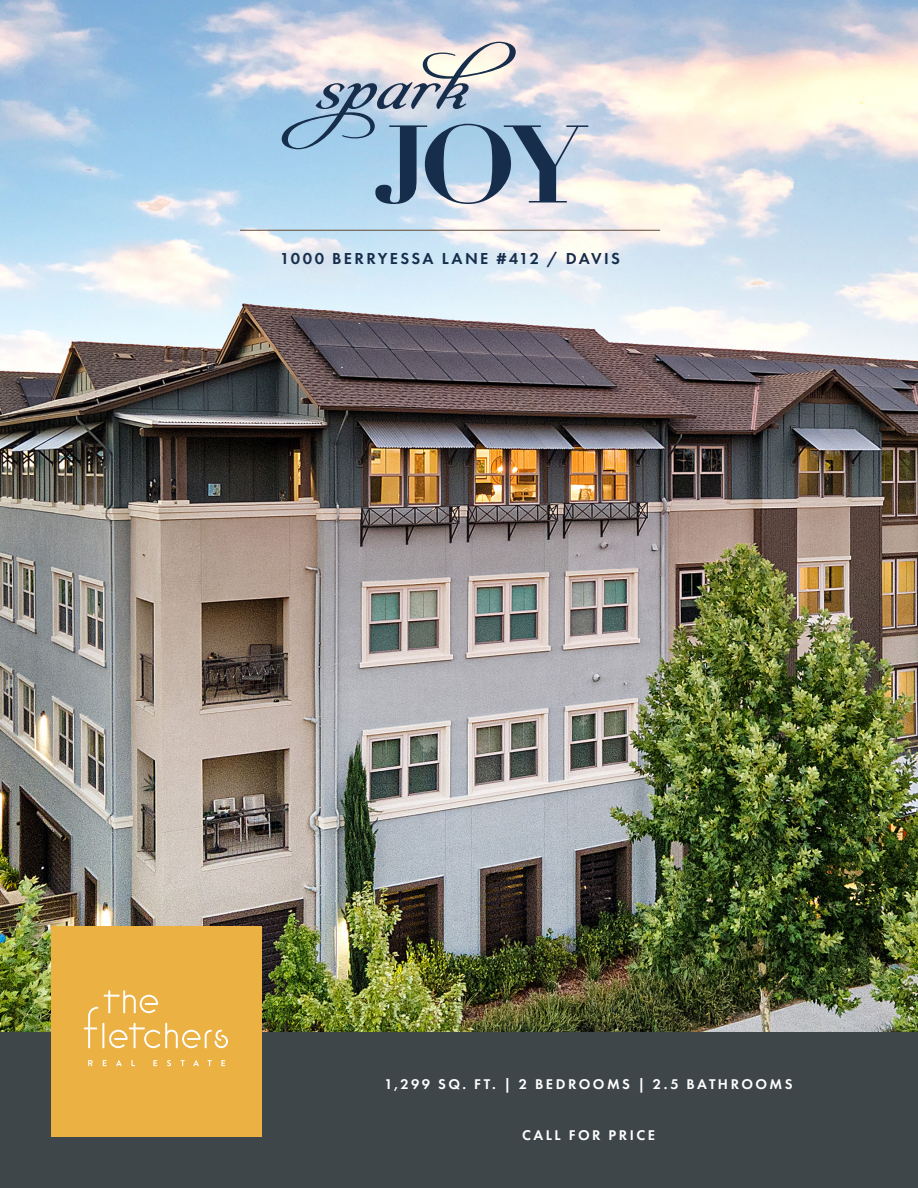
<style>
.page{position:relative;width:918px;height:1188px;background:#fff}
.page>*{position:absolute;margin:0;border:0;box-sizing:border-box;transform-origin:0 0}
.Body_Text_-_Align_Le{font:700 108.3px "Didot";color:#162d4b;scale:1.06 1}
.Body_Text_-_Align_Le-2{font:103.2px "Youngblood";color:#162d4b}
.Pull_Quote{font:600 16.5px "Futura PT";letter-spacing:.14em;color:#162d4b}
.Running_Header_-_Ver{font:600 14.7px "Futura PT";letter-spacing:.17em;color:#fff}
</style>
<div class="page">
<div style="left:0;top:1017px;width:918px;height:171px;background:#3e4649"></div>
<img style="left:0;top:0;width:918px;height:1031px">
<div style="left:51px;top:926px;width:211px;height:211px;background:#ebb142"></div>
<svg style="left:84px;top:990px;width:144px;height:58px"></svg>
<svg style="left:88px;top:1060px;width:5px;height:6px"></svg>
<svg style="left:103px;top:1060px;width:4px;height:6px"></svg>
<svg style="left:116px;top:1060px;width:6px;height:6px"></svg>
<svg style="left:131px;top:1060px;width:4px;height:6px"></svg>
<svg style="left:153px;top:1060px;width:4px;height:6px"></svg>
<svg style="left:167px;top:1060px;width:4px;height:6px"></svg>
<svg style="left:181px;top:1060px;width:4px;height:6px"></svg>
<svg style="left:193px;top:1060px;width:6px;height:6px"></svg>
<svg style="left:208px;top:1060px;width:4px;height:6px"></svg>
<svg style="left:221px;top:1060px;width:4px;height:6px"></svg>
<hr style="left:240px;top:230px;width:420px;height:1px;background:#654c36">
<p class="Body_Text_-_Align_Le-2" style="left:321px;top:22px;width:213px">spark</p>
<p class="Body_Text_-_Align_Le" style="left:373px;top:96px;width:203px">JOY</p>
<p class="Pull_Quote" style="left:280px;top:248px;width:341px">1000 BERRYESSA LANE #412 / DAVIS</p>
<p class="Running_Header_-_Ver" style="left:385px;top:1075px;width:409px">1,299 SQ. FT. | 2 BEDROOMS | 2.5 BATHROOMS</p>
<p class="Running_Header_-_Ver" style="left:522px;top:1126px;width:135px">CALL FOR PRICE</p>
</div>
